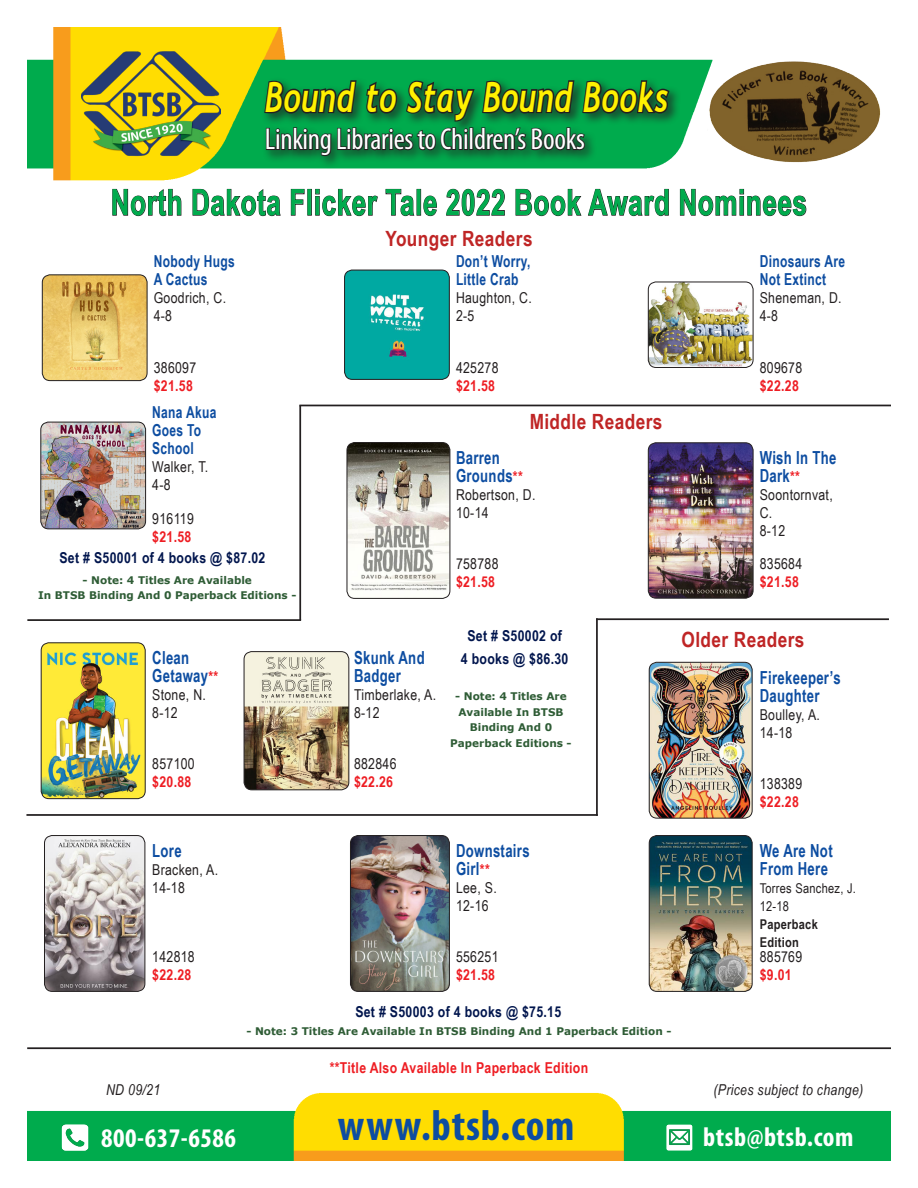
<style>
.page{position:relative;width:918px;height:1188px;background:#fff}
.page>*{position:absolute;margin:0;border:0;box-sizing:border-box;transform-origin:0 0}
.t1{font:700 condensed 43.2px "Myriad Pro";letter-spacing:.02em;color:#0d4da1}
.t2{font:italic 700 41.1px "Trebuchet";letter-spacing:.02em;color:#fff101;scale:.74 1}
.t3{font:700 36px "Arial Narrow";letter-spacing:.02em;color:#00ab4d;scale:.88 1}
.t4{font:condensed 30.3px "Myriad Pro";letter-spacing:-.01em;color:#fff}
.t5{font:700 condensed 27px "Myriad Pro";letter-spacing:.02em;color:#fff}
.t6{font:700 21px "Arial Narrow";letter-spacing:.02em;color:#bf2525}
.t7{font:700 18px/18px "Arial Narrow";letter-spacing:.02em;color:#0d4da1;scale:.89 1}
.t8{font:700 16.5px/18px "Arial Narrow";letter-spacing:.02em;color:#0d4da1;scale:.89 1}
.t9{font:15px/18px "Arial Narrow";letter-spacing:.02em;color:#231f20}
.t10{font:700 15px "Arial Narrow";letter-spacing:.02em;color:#ee1d23}
.t11{font:700 15px "Arial Narrow";letter-spacing:.02em;color:#00154d}
.t12{font:italic 15px "Arial Narrow";letter-spacing:.02em;color:#231f20}
.t13{font:13.5px "Arial Narrow";letter-spacing:.02em;color:#231f20}
.t14{font:700 13.5px "Arial Narrow";letter-spacing:.02em;color:#231f20}
.t15{font:700 10.5px/15.8px "Verdana";color:#2e5c35;text-align:center}
.s1{font-size:15px;color:#ee1d23}
</style>
<div class="page">
<img style="left:27px;top:27px;width:864px;height:1134px">
<img style="left:62px;top:1124px;width:26px;height:27px">
<img style="left:666px;top:1125px;width:26px;height:26px">
<img style="left:81px;top:50px;width:139px;height:107px">
<div style="left:261px;top:77px;width:421px;height:57px;background:#231f20;opacity:.75"></div>
<svg style="left:112px;top:188px;width:70px;height:28px"></svg>
<svg style="left:192px;top:79px;width:479px;height:137px"></svg>
<svg style="left:680px;top:189px;width:127px;height:27px"></svg>
<hr style="left:299px;top:405px;width:2px;height:215px;background:#231f20">
<hr style="left:299px;top:405px;width:592px;height:1px;background:#231f20">
<hr style="left:27px;top:619px;width:274px;height:2px;background:#231f20">
<hr style="left:596px;top:618px;width:293px;height:2px;background:#231f20">
<img style="left:42px;top:275px;width:105px;height:106px">
<div style="left:42px;top:274px;width:106px;height:107px;border:1px solid #231f20;border-radius:8px"></div>
<img style="left:41px;top:422px;width:105px;height:107px">
<div style="left:40px;top:422px;width:106px;height:107px;border:1px solid #231f20;border-radius:8px"></div>
<img style="left:41px;top:643px;width:104px;height:156px">
<div style="left:41px;top:642px;width:105px;height:157px;border:1px solid #231f20;border-radius:8px"></div>
<img style="left:44px;top:836px;width:101px;height:155px">
<div style="left:44px;top:835px;width:101px;height:157px;border:1px solid #231f20;border-radius:8px"></div>
<img style="left:345px;top:270px;width:104px;height:109px">
<div style="left:344px;top:270px;width:106px;height:110px;border:1px solid #231f20;border-radius:8px"></div>
<img style="left:347px;top:443px;width:103px;height:155px">
<div style="left:347px;top:442px;width:103px;height:157px;border:1px solid #231f20;border-radius:8px"></div>
<img style="left:244px;top:652px;width:105px;height:138px">
<div style="left:244px;top:651px;width:105px;height:139px;border:1px solid #231f20;border-radius:8px"></div>
<img style="left:350px;top:836px;width:99px;height:155px">
<div style="left:350px;top:835px;width:100px;height:157px;border:1px solid #231f20;border-radius:8px"></div>
<img style="left:648px;top:282px;width:105px;height:85px">
<div style="left:648px;top:282px;width:106px;height:86px;border:1px solid #231f20;border-radius:8px"></div>
<img style="left:648px;top:443px;width:105px;height:155px">
<div style="left:648px;top:442px;width:106px;height:157px;border:1px solid #231f20;border-radius:8px"></div>
<img style="left:649px;top:662px;width:103px;height:156px">
<div style="left:649px;top:662px;width:104px;height:157px;border:1px solid #231f20;border-radius:8px"></div>
<img style="left:649px;top:836px;width:103px;height:155px">
<div style="left:649px;top:835px;width:104px;height:157px;border:1px solid #231f20;border-radius:8px"></div>
<hr style="left:26px;top:814px;width:572px;height:2px;background:#231f20">
<hr style="left:27px;top:1047px;width:864px;height:2px;background:#231f20">
<img style="left:707px;top:58px;width:177px;height:106px">
<hr style="left:596px;top:618px;width:2px;height:198px;background:#231f20">
<h2 class="t2" style="left:265px;top:71px;width:547px">Bound to Stay Bound Books</h2>
<h3 class="t4" style="left:265px;top:121px;width:321px">Linking Libraries to Children’s Books</h3>
<p class="t3" style="left:111px;top:175px;width:793px">North Dakota Flicker Tale 2022 Book Award Nominees</p>
<p class="t6" style="left:385px;top:222px;width:149px">Younger Readers</p>
<p class="t8" style="left:154px;top:252px;width:93px">Nobody Hugs<br>A Cactus</p>
<p class="t9" style="left:154px;top:288px;width:74px">Goodrich, C.</p>
<p class="t9" style="left:154px;top:306px;width:20px">4-8</p>
<p class="t8" style="left:456px;top:252px;width:85px">Don’t Worry,<br>Little Crab</p>
<p class="t9" style="left:456px;top:288px;width:77px">Haughton, C.</p>
<p class="t9" style="left:456px;top:306px;width:20px">2-5</p>
<p class="t8" style="left:760px;top:252px;width:97px">Dinosaurs Are<br>Not Extinct</p>
<p class="t9" style="left:760px;top:288px;width:83px">Sheneman, D.</p>
<p class="t9" style="left:760px;top:306px;width:20px">4-8</p>
<p class="t9" style="left:154px;top:359px;width:44px">386097</p>
<p class="t10" style="left:154px;top:375px;width:41px">$21.58</p>
<p class="t8" style="left:152px;top:402px;width:74px">Nana Akua<br>Goes To<br>School</p>
<p class="t9" style="left:152px;top:457px;width:58px">Walker, T.</p>
<p class="t9" style="left:152px;top:475px;width:20px">4-8</p>
<p class="t9" style="left:152px;top:509px;width:43px">916119</p>
<p class="t10" style="left:152px;top:526px;width:41px">$21.58</p>
<p class="t11" style="left:59px;top:547px;width:207px">Set # S50001 of 4 books @ $87.02</p>
<p class="t15" style="left:83px;top:572px;width:171px">- Note: 4 Titles Are Available</p>
<p class="t15" style="left:38px;top:587px;width:260px">In BTSB Binding And 0 Paperback Editions -</p>
<p class="t7" style="left:152px;top:648px;width:76px">Clean<br>Getaway<span class="s1">**</span></p>
<p class="t9" style="left:152px;top:685px;width:55px">Stone, N.</p>
<p class="t9" style="left:152px;top:703px;width:27px">8-12</p>
<p class="t9" style="left:152px;top:755px;width:44px">857100</p>
<p class="t10" style="left:152px;top:771px;width:41px">$20.88</p>
<p class="t9" style="left:456px;top:359px;width:44px">425278</p>
<p class="t10" style="left:456px;top:375px;width:41px">$21.58</p>
<p class="t6" style="left:530px;top:406px;width:134px">Middle Readers</p>
<p class="t7" style="left:456px;top:448px;width:77px">Barren<br>Grounds<span class="s1">**</span></p>
<p class="t9" style="left:456px;top:485px;width:81px">Robertson, D.</p>
<p class="t9" style="left:456px;top:503px;width:34px">10-14</p>
<p class="t9" style="left:456px;top:554px;width:44px">758788</p>
<p class="t10" style="left:456px;top:571px;width:41px">$21.58</p>
<p class="t7" style="left:354px;top:648px;width:81px">Skunk And<br>Badger</p>
<p class="t9" style="left:354px;top:685px;width:84px">Timberlake, A.</p>
<p class="t9" style="left:354px;top:703px;width:27px">8-12</p>
<p class="t9" style="left:354px;top:755px;width:44px">882846</p>
<p class="t10" style="left:354px;top:771px;width:41px">$22.26</p>
<p class="t11" style="left:467px;top:625px;width:96px">Set # S50002 of</p>
<p class="t11" style="left:461px;top:647px;width:109px">4 books @ $86.30</p>
<p class="t15" style="left:455px;top:688px;width:113px">- Note: 4 Titles Are</p>
<p class="t15" style="left:458px;top:704px;width:107px">Available In BTSB<br>Binding And 0</p>
<p class="t15" style="left:450px;top:735px;width:123px">Paperback Editions -</p>
<p class="t9" style="left:760px;top:359px;width:44px">809678</p>
<p class="t10" style="left:760px;top:375px;width:41px">$22.28</p>
<p class="t7" style="left:760px;top:448px;width:88px">Wish In The<br>Dark<span class="s1">**</span></p>
<p class="t9" style="left:760px;top:485px;width:75px">Soontornvat,<br>C.</p>
<p class="t9" style="left:760px;top:521px;width:27px">8-12</p>
<p class="t9" style="left:760px;top:554px;width:44px">835684</p>
<p class="t10" style="left:760px;top:571px;width:41px">$21.58</p>
<p class="t6" style="left:682px;top:624px;width:124px">Older Readers</p>
<p class="t7" style="left:760px;top:667px;width:92px">Firekeeper’s<br>Daughter</p>
<p class="t9" style="left:760px;top:705px;width:62px">Boulley, A.</p>
<p class="t9" style="left:760px;top:723px;width:34px">14-18</p>
<p class="t9" style="left:760px;top:774px;width:44px">138389</p>
<p class="t10" style="left:760px;top:790px;width:41px">$22.28</p>
<p class="t7" style="left:152px;top:841px;width:35px">Lore</p>
<p class="t9" style="left:152px;top:860px;width:67px">Bracken, A.</p>
<p class="t9" style="left:152px;top:878px;width:34px">14-18</p>
<p class="t9" style="left:152px;top:947px;width:44px">142818</p>
<p class="t10" style="left:152px;top:964px;width:41px">$22.28</p>
<p class="t7" style="left:456px;top:841px;width:84px">Downstairs<br>Girl<span class="s1">**</span></p>
<p class="t9" style="left:456px;top:878px;width:42px">Lee, S.</p>
<p class="t9" style="left:456px;top:896px;width:34px">12-16</p>
<p class="t9" style="left:456px;top:947px;width:44px">556251</p>
<p class="t10" style="left:456px;top:964px;width:41px">$21.58</p>
<p class="t11" style="left:355px;top:1001px;width:207px">Set # S50003 of 4 books @ $75.15</p>
<p class="t15" style="left:246px;top:1023px;width:427px">- Note: 3 Titles Are Available In BTSB Binding And 1 Paperback Edition -</p>
<p class="t10" style="left:330px;top:1056px;width:260px">**Title Also Available In Paperback Edition</p>
<p class="t7" style="left:760px;top:841px;width:83px">We Are Not<br>From Here</p>
<p class="t13" style="left:760px;top:878px;width:98px">Torres Sanchez, J.</p>
<p class="t13" style="left:760px;top:896px;width:31px">12-18</p>
<p class="t14" style="left:760px;top:914px;width:60px">Paperback</p>
<p class="t14" style="left:760px;top:932px;width:41px">Edition</p>
<p class="t9" style="left:760px;top:947px;width:44px">885769</p>
<p class="t10" style="left:760px;top:964px;width:33px">$9.01</p>
<p class="t12" style="left:106px;top:1079px;width:56px">ND 09/21</p>
<p class="t12" style="left:714px;top:1079px;width:151px">(Prices subject to change)</p>
<h3 class="t5" style="left:101px;top:1121px;width:136px">800-637-6586</h3>
<h1 class="t1" style="left:338px;top:1099px;width:238px">www.btsb.com</h1>
<h3 class="t5" style="left:703px;top:1120px;width:152px">btsb@btsb.com</h3>
</div>
